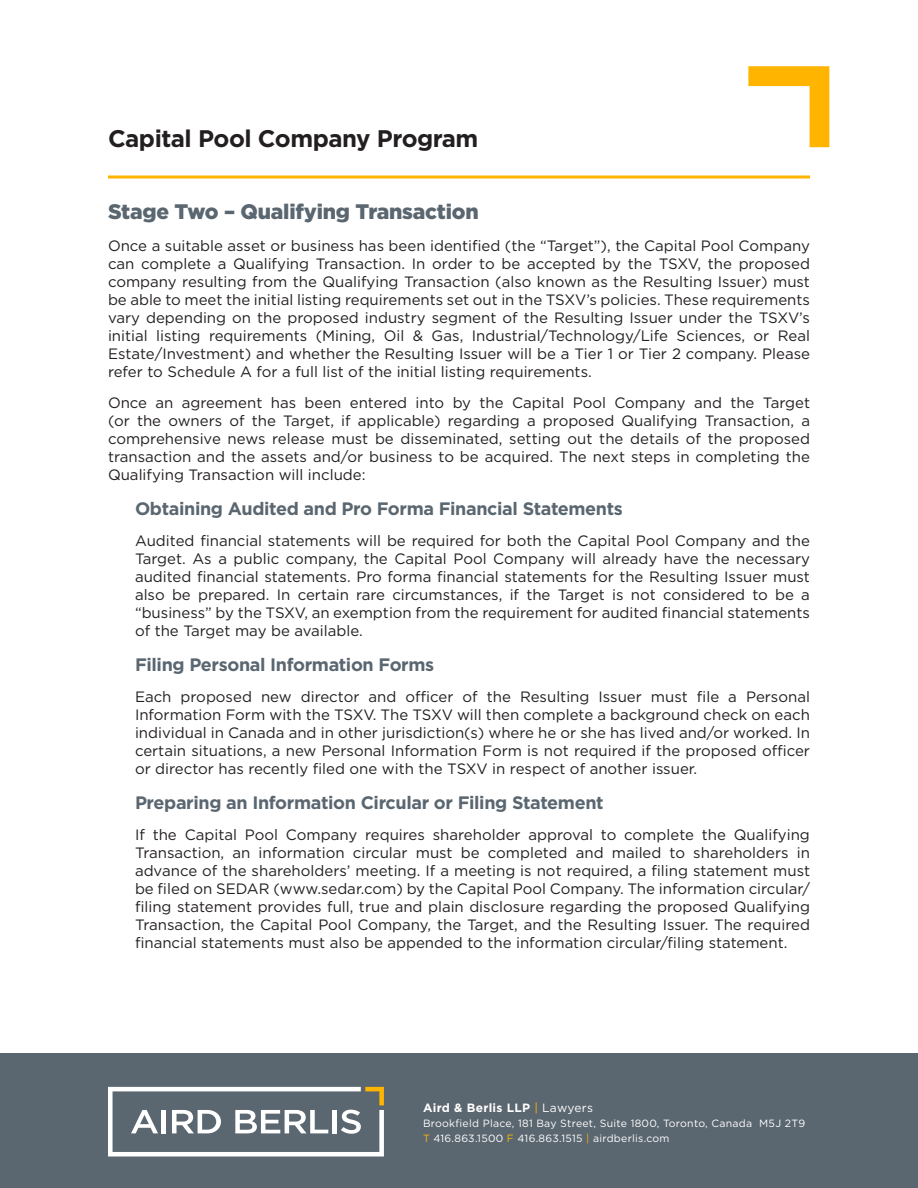
<style>
.page{position:relative;width:918px;height:1188px;background:#fff}
.page>*{position:absolute;margin:0;border:0;box-sizing:border-box;transform-origin:0 0}
.H3__Black_Sub-Tittle{font:700 24px "Gotham";letter-spacing:-.02em;color:#231f20}
.H4__Grey_Sub-Tittle{font:900 21px "Gotham";letter-spacing:-.01em;color:#5a6670}
.H5__Grey_Sub-Tittle{font:700 18px "Gotham";letter-spacing:-.02em;color:#5a6670}
.Body{font:15px/18px "Gotham";color:#231f20;text-align:justify}
.t1{font:700 12px "Gotham";letter-spacing:.025em;color:#fff}
.t2{font:10.5px/15px "Gotham";letter-spacing:.025em;color:#fff}
.s1{font-weight:400;color:#ffb500}
.s2{font-weight:400}
.s3{color:#ffb500}
</style>
<div class="page">
<hr style="left:108px;top:176px;width:702px;height:2px;background:#ffb500">
<div style="left:0;top:1053px;width:918px;height:135px;background:#5a6670"></div>
<svg style="left:748px;top:66px;width:81px;height:81px"></svg>
<svg style="left:108px;top:1087px;width:276px;height:69px"></svg>
<p class="H3__Black_Sub-Tittle" style="left:108px;top:123px;width:372px">Capital Pool Company Program</p>
<p class="H4__Grey_Sub-Tittle" style="left:108px;top:197px;width:372px">Stage Two – Qualifying Transaction</p>
<p class="Body" style="left:108px;top:236px;width:704px">Once a suitable asset or business has been identified (the “Target”), the Capital Pool Company can complete a Qualifying Transaction. In order to be accepted by the TSXV, the proposed company resulting from the Qualifying Transaction (also known as the Resulting Issuer) must be able to meet the initial listing requirements set out in the TSXV’s policies. These requirements vary depending on the proposed industry segment of the Resulting Issuer under the TSXV’s initial listing requirements (Mining, Oil &amp; Gas, Industrial/Technology/Life Sciences, or Real Estate/Investment) and whether the Resulting Issuer will be a Tier 1 or Tier 2 company. Please refer to Schedule A for a full list of the initial listing requirements.</p>
<p class="Body" style="left:108px;top:394px;width:704px">Once an agreement has been entered into by the Capital Pool Company and the Target (or the owners of the Target, if applicable) regarding a proposed Qualifying Transaction, a comprehensive news release must be disseminated, setting out the details of the proposed transaction and the assets and/or business to be acquired. The next steps in completing the Qualifying Transaction will include:</p>
<p class="H5__Grey_Sub-Tittle" style="left:135px;top:496px;width:489px">Obtaining Audited and Pro Forma Financial Statements</p>
<p class="Body" style="left:135px;top:532px;width:677px">Audited financial statements will be required for both the Capital Pool Company and the Target. As a public company, the Capital Pool Company will already have the necessary audited financial statements. Pro forma financial statements for the Resulting Issuer must also be prepared. In certain rare circumstances, if the Target is not considered to be a “business” by the TSXV, an exemption from the requirement for audited financial statements of the Target may be available.</p>
<p class="H5__Grey_Sub-Tittle" style="left:135px;top:652px;width:301px">Filing Personal Information Forms</p>
<p class="Body" style="left:135px;top:688px;width:677px">Each proposed new director and officer of the Resulting Issuer must file a Personal Information Form with the TSXV. The TSXV will then complete a background check on each individual in Canada and in other jurisdiction(s) where he or she has lived and/or worked. In certain situations, a new Personal Information Form is not required if the proposed officer or director has recently filed one with the TSXV in respect of another issuer.</p>
<p class="H5__Grey_Sub-Tittle" style="left:135px;top:790px;width:470px">Preparing an Information Circular or Filing Statement</p>
<p class="Body" style="left:135px;top:826px;width:677px">If the Capital Pool Company requires shareholder approval to complete the Qualifying Transaction, an information circular must be completed and mailed to shareholders in advance of the shareholders’ meeting. If a meeting is not required, a filing statement must be filed on SEDAR (www.sedar.com) by the Capital Pool Company. The information circular/ filing statement provides full, true and plain disclosure regarding the proposed Qualifying Transaction, the Capital Pool Company, the Target, and the Resulting Issuer. The required financial statements must also be appended to the information circular/filing statement.</p>
<p class="t1" style="left:423px;top:1099px;width:172px">Aird &amp; Berlis LLP <span class="s1">|</span> <span class="s2">Lawyers</span></p>
<p class="t2" style="left:423px;top:1115px;width:384px">Brookfield Place, 181 Bay Street, Suite 1800, Toronto, Canada M5J 2T9<br><span class="s3">T</span> 416.863.1500 <span class="s3">F</span> 416.863.1515 <span class="s3">|</span> airdberlis.com</p>
</div>
